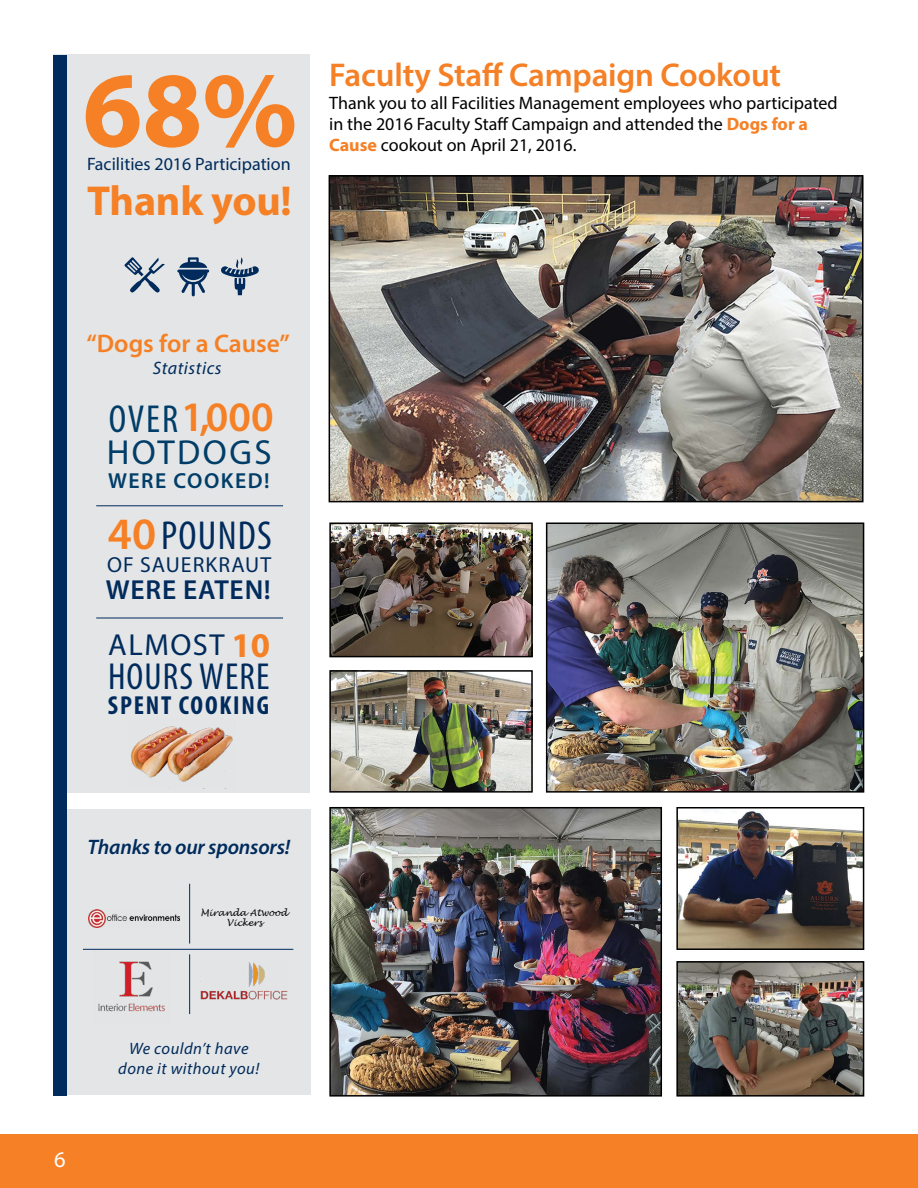
<style>
.page{position:relative;width:918px;height:1188px;background:#fff}
.page>*{position:absolute;margin:0;border:0;box-sizing:border-box;transform-origin:0 0}
.t1{font:700 108px "Myriad Pro";color:#f58025}
.t2{font:600 42.15px "Myriad Pro";color:#f58025}
.t3{font:700 42px "Myriad Pro";letter-spacing:-.005em;color:#f58025}
.t4{font:condensed 40.65px "Myriad Pro";letter-spacing:.03em;color:#002b5c}
.t5{font:condensed 37.8px "Myriad Pro";letter-spacing:.03em;color:#002b5c}
.t6{font:34.8px "Myriad Pro";letter-spacing:.07em;color:#003d68}
.t7{font:600 33px "Myriad Pro";letter-spacing:-.005em;color:#f58025}
.t8{font:30.45px "Myriad Pro";letter-spacing:.05em;color:#002b5c}
.t9{font:600 27.6px "Myriad Pro";letter-spacing:.03em;color:#002b5c}
.t10{font:700 condensed 26.1px "Myriad Pro";letter-spacing:.07em;color:#002b5c}
.t11{font:600 25.5px "Myriad Pro";color:#f58025}
.t12{font:22.5px "Myriad Pro";color:#fff}
.t13{font:21.75px "Myriad Pro";letter-spacing:.05em;color:#002b5c}
.t14{font:600 21.75px "Myriad Pro";letter-spacing:.07em;color:#003d68}
.t15{font:italic 600 21px "Myriad Pro";letter-spacing:-.01em;color:#002b5c}
.t16{font:18px/21px "Myriad Pro";color:#000}
.t17{font:18px "Myriad Pro";color:#002b5c}
.t18{font:italic 18px "Myriad Pro";letter-spacing:.03em;color:#002b5c}
.t19{font:italic 16.5px/19.8px "Myriad Pro";letter-spacing:.03em;color:#002b5c;text-align:center}
.t20{font:italic 9.15px/10.6px "Lucida Handwriting";color:#000;text-align:center}
.s1{font-weight:700;color:#f58025}
.s2{font-weight:400;font-stretch:condensed;font-size:39.15px;color:#003d68}
.s3{font-weight:600;font-stretch:normal;font-size:45px;color:#f58025}
.s4{font-weight:700;font-size:34.8px;color:#f58025}
</style>
<div class="page">
<div style="left:0;top:1134px;width:918px;height:54px;background:#f58025"></div>
<div style="left:59px;top:809px;width:251px;height:286px;background:#e4e5e6"></div>
<div style="left:54px;top:55px;width:256px;height:738px;background:#e4e5e6"></div>
<div style="left:54px;top:55px;width:13px;height:1041px;background:#002b5c"></div>
<img style="left:332px;top:810px;width:327px;height:284px">
<div style="left:329px;top:807px;width:333px;height:290px;border:2px solid #000"></div>
<img style="left:679px;top:964px;width:182px;height:130px">
<div style="left:676px;top:961px;width:188px;height:136px;border:2px solid #000"></div>
<img style="left:679px;top:811px;width:182px;height:136px">
<div style="left:676px;top:807px;width:188px;height:143px;border:2px solid #000"></div>
<img style="left:332px;top:673px;width:198px;height:117px">
<div style="left:329px;top:670px;width:204px;height:123px;border:2px solid #000"></div>
<img style="left:332px;top:526px;width:198px;height:128px">
<div style="left:329px;top:523px;width:204px;height:134px;border:2px solid #000"></div>
<img style="left:549px;top:526px;width:312px;height:264px">
<div style="left:546px;top:523px;width:318px;height:270px;border:2px solid #000"></div>
<img style="left:332px;top:178px;width:529px;height:321px">
<div style="left:329px;top:175px;width:535px;height:327px;border:2px solid #000"></div>
<hr style="left:96px;top:505px;width:187px;height:1px;background:#002b5c">
<hr style="left:96px;top:618px;width:187px;height:1px;background:#002b5c">
<svg style="left:177px;top:257px;width:32px;height:39px"></svg>
<svg style="left:221px;top:257px;width:38px;height:38px"></svg>
<svg style="left:124px;top:257px;width:41px;height:36px"></svg>
<img style="left:94px;top:951px;width:71px;height:61px">
<hr style="left:83px;top:949px;width:210px;height:1px;background:#002b5c">
<hr style="left:189px;top:884px;width:1px;height:60px;background:#002b5c">
<hr style="left:189px;top:954px;width:1px;height:60px;background:#002b5c">
<img style="left:131px;top:726px;width:102px;height:63px">
<img style="left:89px;top:910px;width:90px;height:17px">
<img style="left:201px;top:962px;width:86px;height:38px">
<h1 class="t1" style="left:82px;top:40px;width:216px">68%</h1>
<p class="t17" style="left:87px;top:153px;width:205px">Facilities 2016 Participation</p>
<h3 class="t3" style="left:87px;top:173px;width:206px">Thank you!</h3>
<h3 class="t7" style="left:329px;top:54px;width:453px">Faculty Staff Campaign Cookout</h3>
<p class="t16" style="left:329px;top:92px;width:510px">Thank you to all Facilities Management employees who participated in the 2016 Faculty Staff Campaign and attended the <span class="s1">Dogs for a<br>Cause</span> cookout on April 21, 2016.</p>
<h3 class="t11" style="left:86px;top:327px;width:205px">“Dogs for a Cause”</h3>
<p class="t18" style="left:153px;top:357px;width:70px">Statistics</p>
<h2 class="t2" style="left:109px;top:390px;width:166px"><span class="s2">OVER</span>1,000</h2>
<h3 class="t6" style="left:107px;top:431px;width:166px">HOTDOGS</h3>
<p class="t14" style="left:108px;top:467px;width:163px">WERE COOKED!</p>
<h3 class="t4" style="left:108px;top:511px;width:165px"><span class="s3">40</span>POUNDS</h3>
<p class="t13" style="left:107px;top:551px;width:166px">OF SAUERKRAUT</p>
<h3 class="t9" style="left:106px;top:572px;width:167px">WERE EATEN!</h3>
<h3 class="t8" style="left:108px;top:626px;width:163px">ALMOST <span class="s4">10</span></h3>
<h3 class="t5" style="left:108px;top:654px;width:163px">HOURS WERE</h3>
<h3 class="t10" style="left:108px;top:689px;width:163px">SPENT COOKING</h3>
<p class="t15" style="left:87px;top:834px;width:204px">Thanks to our sponsors!</p>
<p class="t20" style="left:200px;top:908px;width:89px">Miranda Atwood<br>Vickers</p>
<p class="t12" style="left:54px;top:1146px;width:13px">6</p>
<p class="t19" style="left:118px;top:1038px;width:143px">We couldn’t have done it without you!</p>
</div>
